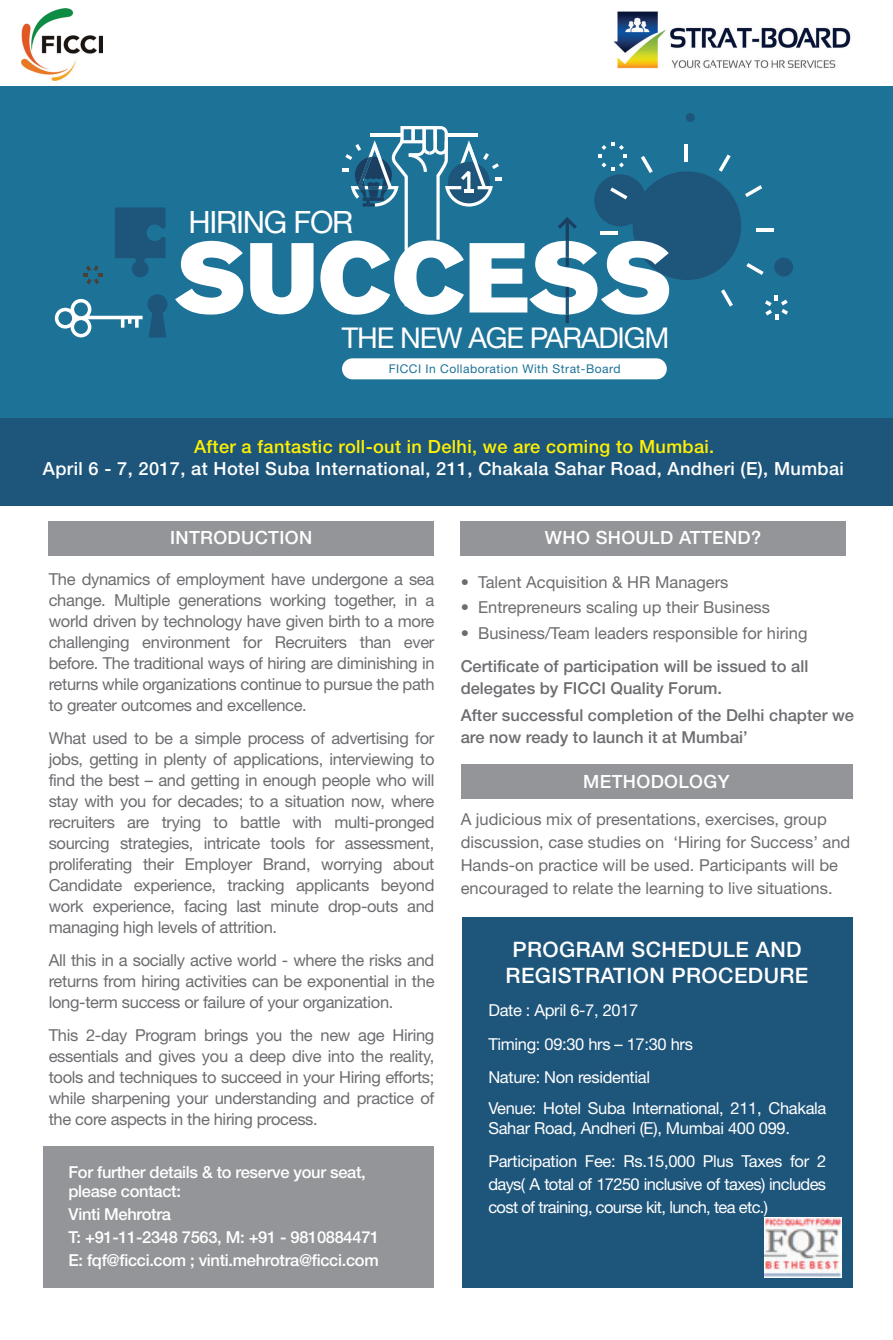
<style>
.page{position:relative;width:893px;height:1340px;background:#fff}
.page>*{position:absolute;margin:0;border:0;box-sizing:border-box;transform-origin:0 0}
.t1{font:30.9px "Helvetica Neue";letter-spacing:-.04em;color:#fff}
.t2{font:28.65px "Helvetica Neue";letter-spacing:-.04em;color:#fff}
.t3{font:500 21.3px/25.7px "Helvetica Neue";letter-spacing:.02em;color:#fff;text-align:center}
.t4{font:500 18.3px "Helvetica Neue";letter-spacing:.02em;color:#fff}
.t5{font:500 18.15px "Helvetica Neue";letter-spacing:.02em;color:#fff}
.t6{font:500 18.15px "Helvetica Neue";letter-spacing:.02em;color:#fff101}
.t7{font:16.5px/21px "Helvetica Neue";color:#6c6d70;text-align:justify}
.t8{font:16.5px/33.6px "Helvetica Neue";letter-spacing:-.02em;color:#fff}
.t9{font:500 16.5px/22.8px "Helvetica Neue";color:#6c6d70}
.t10{font:500 16.5px/22.8px "Helvetica Neue";letter-spacing:-.02em;color:#fff}
.t11{font:12px "Helvetica Neue";letter-spacing:.04em;color:#1d7298}
</style>
<div class="page">
<div style="left:0;top:87px;width:893px;height:347px;background:#1d7298"></div>
<div style="left:0;top:418px;width:893px;height:88px;background:#1e557b"></div>
<div style="left:462px;top:917px;width:390px;height:371px;background:#1e557b"></div>
<div style="left:43px;top:1146px;width:391px;height:142px;background:#939598"></div>
<div style="left:686px;top:113px;width:9px;height:9px;background:#1e557b;border-radius:50%"></div>
<div style="left:633px;top:171px;width:108px;height:109px;background:#1e557b;border-radius:50%"></div>
<svg style="left:175px;top:241px;width:68px;height:74px"></svg>
<svg style="left:250px;top:243px;width:64px;height:71px"></svg>
<svg style="left:83px;top:265px;width:19px;height:19px"></svg>
<div style="left:774px;top:258px;width:19px;height:18px;background:#1e557b;border-radius:50%"></div>
<svg style="left:765px;top:295px;width:23px;height:25px"></svg>
<hr style="left:684px;top:144px;width:3px;height:18px;background:#fff">
<svg style="left:721px;top:289px;width:12px;height:18px"></svg>
<svg style="left:746px;top:263px;width:18px;height:12px"></svg>
<hr style="left:756px;top:228px;width:18px;height:4px;background:#fff">
<svg style="left:745px;top:185px;width:17px;height:12px"></svg>
<svg style="left:719px;top:155px;width:12px;height:17px"></svg>
<svg style="left:320px;top:126px;width:349px;height:197px"></svg>
<svg style="left:55px;top:294px;width:112px;height:44px"></svg>
<svg style="left:115px;top:207px;width:50px;height:70px"></svg>
<img style="left:605px;top:11px;width:265px;height:76px">
<img style="left:22px;top:9px;width:80px;height:72px">
<div style="left:49px;top:521px;width:385px;height:34px;background:#939598"></div>
<div style="left:461px;top:521px;width:385px;height:34px;background:#939598"></div>
<div style="left:461px;top:765px;width:391px;height:34px;background:#939598"></div>
<div style="left:342px;top:358px;width:325px;height:21px;background:#fff;border-radius:10px"></div>
<img style="left:765px;top:1218px;width:76px;height:60px">
<h1 class="t1" style="left:188px;top:204px;width:166px">HIRING FOR</h1>
<h2 class="t2" style="left:342px;top:321px;width:329px">THE NEW AGE PARADIGM</h2>
<p class="t11" style="left:389px;top:361px;width:233px">FICCI In Collaboration With Strat-Board</p>
<p class="t6" style="left:194px;top:436px;width:522px">After a fantastic roll-out in Delhi, we are coming to Mumbai.</p>
<p class="t5" style="left:43px;top:458px;width:802px">April 6 - 7, 2017, at Hotel Suba International, 211, Chakala Sahar Road, Andheri (E), Mumbai</p>
<p class="t4" style="left:170px;top:526px;width:144px">INTRODUCTION</p>
<p class="t4" style="left:545px;top:526px;width:218px">WHO SHOULD ATTEND?</p>
<p class="t7" style="left:49px;top:568px;width:387px">The dynamics of employment have undergone a sea change. Multiple generations working together, in a world driven by technology have given birth to a more challenging environment for Recruiters than ever before. The traditional ways of hiring are diminishing in returns while organizations continue to pursue the path to greater outcomes and excellence.</p>
<p class="t7" style="left:49px;top:727px;width:387px">What used to be a simple process of advertising for jobs, getting in plenty of applications, interviewing to find the best – and getting in enough people who will stay with you for decades; to a situation now, where recruiters are trying to battle with multi-pronged sourcing strategies, intricate tools for assessment, proliferating their Employer Brand, worrying about Candidate experience, tracking applicants beyond work experience, facing last minute drop-outs and managing high levels of attrition.</p>
<p class="t7" style="left:49px;top:949px;width:387px">All this in a socially active world - where the risks and returns from hiring activities can be exponential in the long-term success or failure of your organization.</p>
<p class="t7" style="left:49px;top:1024px;width:387px">This 2-day Program brings you the new age Hiring essentials and gives you a deep dive into the reality, tools and techniques to succeed in your Hiring efforts; while sharpening your understanding and practice of the core aspects in the hiring process.</p>
<p class="t10" style="left:68px;top:1162px;width:299px;line-height:19.8px">For further details &amp; to reserve your seat, please contact:</p>
<p class="t10" style="left:68px;top:1203px;width:312px">Vinti Mehrotra<br>T: +91-11-2348 7563, M: +91 - 9810884471<br>E: fqf@ficci.com ; vinti.mehrotra@ficci.com</p>
<p class="t7" style="left:461px;top:571px;width:269px">• Talent Acquisition &amp; HR Managers</p>
<p class="t7" style="left:461px;top:597px;width:311px">• Entrepreneurs scaling up their Business</p>
<p class="t7" style="left:461px;top:623px;width:348px">• Business/Team leaders responsible for hiring</p>
<p class="t9" style="left:461px;top:654px;width:349px">Certificate of participation will be issued to all delegates by FICCI Quality Forum.</p>
<p class="t9" style="left:461px;top:703px;width:395px">After successful completion of the Delhi chapter we are now ready to launch it at Mumbai’</p>
<p class="t4" style="left:583px;top:770px;width:148px">METHODOLOGY</p>
<p class="t7" style="left:461px;top:808px;width:391px;line-height:22.8px;text-align:left">A judicious mix of presentations, exercises, group discussion, case studies on ‘Hiring for Success’ and Hands-on practice will be used. Participants will be encouraged to relate the learning to live situations.</p>
<p class="t3" style="left:506px;top:937px;width:304px">PROGRAM SCHEDULE AND<br>REGISTRATION PROCEDURE</p>
<p class="t8" style="left:488px;top:993px;width:206px">Date : April 6-7, 2017<br>Timing: 09:30 hrs – 17:30 hrs<br>Nature: Non residential</p>
<p class="t8" style="left:488px;top:1098px;width:340px;line-height:19.8px">Venue: Hotel Suba International, 211, Chakala<br>Sahar Road, Andheri (E), Mumbai 400 099.</p>
<p class="t8" style="left:488px;top:1150px;width:339px;line-height:22.8px;text-align:justify">Participation Fee: Rs.15,000 Plus Taxes for 2 days( A total of 17250 inclusive of taxes) includes cost of training, course kit, lunch, tea etc.)</p>
</div>
